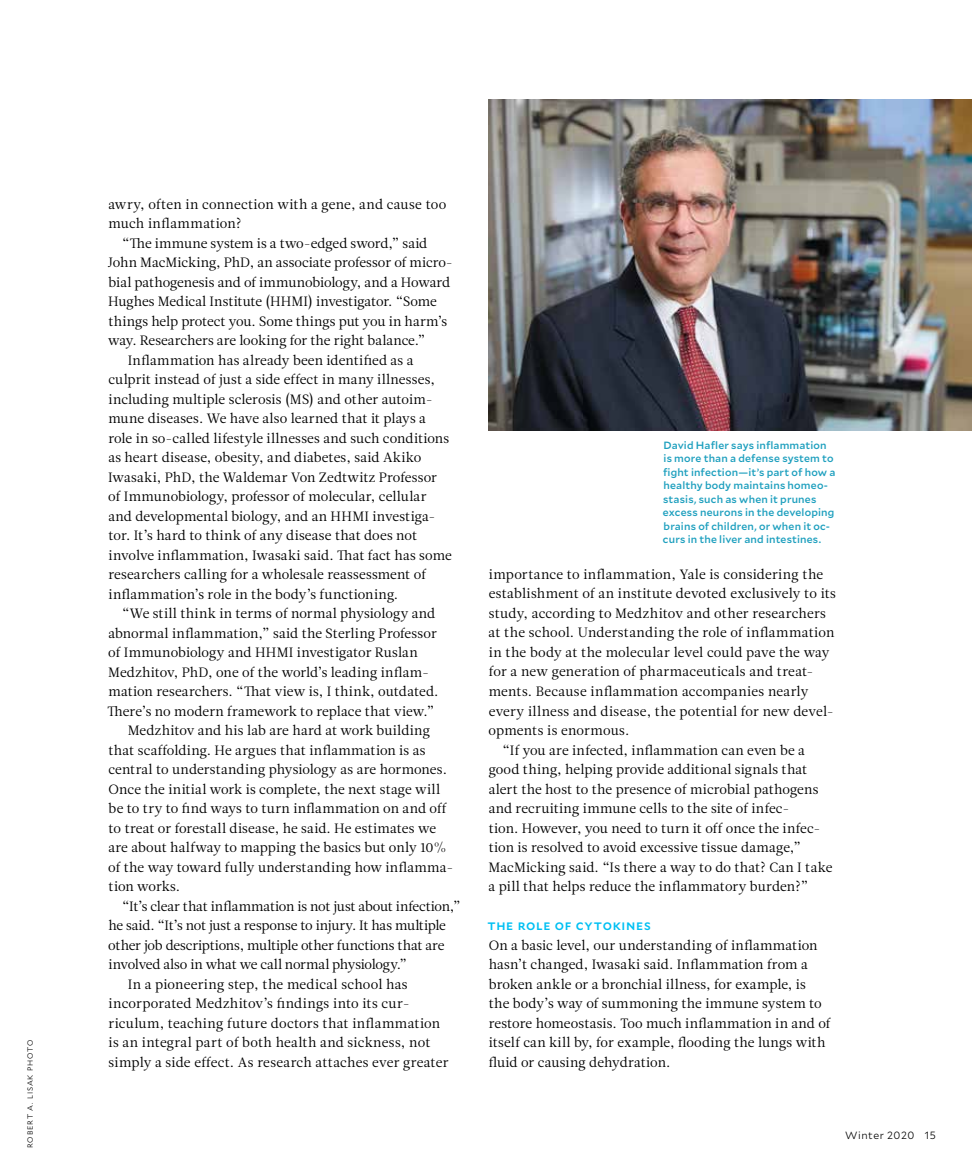
<style>
.page{position:relative;width:972px;height:1175px;background:#fff}
.page>*{position:absolute;margin:0;border:0;box-sizing:border-box;transform-origin:0 0}
.t1{font:13.5px/19.5px "Leitura News Roman 1";letter-spacing:.01em;color:#000}
.t2{font:13.5px "Leitura News Roman 1";letter-spacing:-.015em;color:#000}
.t3{font:13.5px "Leitura News Roman 1";letter-spacing:-.02em;color:#000}
.t4{font:13.5px "Leitura News Roman 1";letter-spacing:-.01em;color:#000}
.t5{font:500 13.5px "Mallory";letter-spacing:.055em;color:#00c0f3}
.t6{font:500 10.5px/13.5px "Mallory";letter-spacing:.01em;color:#1d9fbe}
.t7{font:300 10.5px "Mallory";letter-spacing:.05em;color:#000}
.t8{font:300 7.5px "Mallory";letter-spacing:.115em;color:#000}
</style>
<div class="page">
<img style="left:488px;top:99px;width:484px;height:331px">
<p class="t8" style="left:25px;top:1148px;width:110px;rotate:-90deg">ROBERT A. LISAK PHOTO</p>
<p class="t1" style="left:108px;top:194px;width:339px">awry, often in connection with a gene, and cause too much inflammation?</p>
<p class="t1" style="left:122px;top:233px;width:307px">“The immune system is a two-edged sword,” said</p>
<p class="t1" style="left:108px;top:253px;width:347px">John MacMicking, PhD, an associate professor of micro-</p>
<p class="t4" style="left:109px;top:273px;width:343px">bial pathogenesis and of immunobiology, and a Howard</p>
<p class="t1" style="left:108px;top:292px;width:330px">Hughes Medical Institute (HHMI) investigator. “Some</p>
<p class="t1" style="left:109px;top:311px;width:340px">things help protect you. Some things put you in harm’s</p>
<p class="t1" style="left:108px;top:331px;width:319px">way. Researchers are looking for the right balance.”</p>
<p class="t1" style="left:128px;top:350px;width:287px">Inflammation has already been identified as a</p>
<p class="t1" style="left:108px;top:370px;width:328px">culprit instead of just a side effect in many illnesses,</p>
<p class="t1" style="left:109px;top:389px;width:326px">including multiple sclerosis (MS) and other autoim-</p>
<p class="t1" style="left:108px;top:409px;width:319px">mune diseases. We have also learned that it plays a</p>
<p class="t1" style="left:108px;top:428px;width:343px">role in so-called lifestyle illnesses and such conditions</p>
<p class="t1" style="left:108px;top:448px;width:315px">as heart disease, obesity, and diabetes, said Akiko</p>
<p class="t1" style="left:108px;top:467px;width:330px">Iwasaki, PhD, the Waldemar Von Zedtwitz Professor</p>
<p class="t1" style="left:108px;top:487px;width:320px">of Immunobiology, professor of molecular, cellular</p>
<p class="t1" style="left:108px;top:506px;width:329px">and developmental biology, and an HHMI investiga-</p>
<p class="t1" style="left:109px;top:526px;width:310px">tor. It’s hard to think of any disease that does not</p>
<p class="t1" style="left:109px;top:545px;width:345px">involve inflammation, Iwasaki said. That fact has some</p>
<p class="t1" style="left:108px;top:565px;width:319px">researchers calling for a wholesale reassessment of</p>
<p class="t1" style="left:109px;top:584px;width:291px">inflammation’s role in the body’s functioning.</p>
<p class="t1" style="left:122px;top:604px;width:315px">“We still think in terms of normal physiology and</p>
<p class="t1" style="left:108px;top:623px;width:330px">abnormal inflammation,” said the Sterling Professor</p>
<p class="t1" style="left:108px;top:643px;width:311px">of Immunobiology and HHMI investigator Ruslan</p>
<p class="t1" style="left:108px;top:662px;width:322px">Medzhitov, PhD, one of the world’s leading inflam-</p>
<p class="t1" style="left:108px;top:682px;width:332px">mation researchers. “That view is, I think, outdated.</p>
<p class="t1" style="left:107px;top:701px;width:328px">There’s no modern framework to replace that view.”</p>
<p class="t1" style="left:128px;top:721px;width:304px">Medzhitov and his lab are hard at work building</p>
<p class="t1" style="left:109px;top:740px;width:319px">that scaffolding. He argues that inflammation is as</p>
<p class="t1" style="left:108px;top:760px;width:340px">central to understanding physiology as are hormones.</p>
<p class="t1" style="left:109px;top:779px;width:333px">Once the initial work is complete, the next stage will</p>
<p class="t1" style="left:109px;top:799px;width:339px">be to try to find ways to turn inflammation on and off</p>
<p class="t1" style="left:109px;top:818px;width:329px">to treat or forestall disease, he said. He estimates we</p>
<p class="t1" style="left:108px;top:838px;width:340px">are about halfway to mapping the basics but only 10%</p>
<p class="t1" style="left:108px;top:857px;width:347px">of the way toward fully understanding how inflamma-</p>
<p class="t1" style="left:109px;top:877px;width:73px">tion works.</p>
<p class="t2" style="left:122px;top:896px;width:340px">“It’s clear that inflammation is not just about infection,”</p>
<p class="t3" style="left:108px;top:916px;width:339px">he said. “It’s not just a response to injury. It has multiple</p>
<p class="t2" style="left:108px;top:935px;width:338px">other job descriptions, multiple other functions that are</p>
<p class="t3" style="left:109px;top:955px;width:300px">involved also in what we call normal physiology.”</p>
<p class="t1" style="left:128px;top:974px;width:282px">In a pioneering step, the medical school has</p>
<p class="t1" style="left:109px;top:994px;width:303px">incorporated Medzhitov’s findings into its cur-</p>
<p class="t1" style="left:108px;top:1013px;width:333px">riculum, teaching future doctors that inflammation</p>
<p class="t1" style="left:109px;top:1033px;width:323px">is an integral part of both health and sickness, not</p>
<p class="t1" style="left:109px;top:1052px;width:341px">simply a side effect. As research attaches ever greater</p>
<p class="t6" style="left:663px;top:437px;width:174px">David Hafler says inflammation is more than a defense system to fight infection—it’s part of how a healthy body maintains homeo&shy;stasis, such as when it prunes excess neurons in the developing brains of children, or when it oc&shy;curs in the liver and intestines.</p>
<p class="t1" style="left:489px;top:565px;width:336px">importance to inflammation, Yale is considering the</p>
<p class="t1" style="left:489px;top:584px;width:349px">establishment of an institute devoted exclusively to its</p>
<p class="t1" style="left:489px;top:603px;width:339px">study, according to Medzhitov and other researchers</p>
<p class="t1" style="left:489px;top:623px;width:347px">at the school. Understanding the role of inflammation</p>
<p class="t1" style="left:489px;top:642px;width:342px">in the body at the molecular level could pave the way</p>
<p class="t1" style="left:489px;top:662px;width:326px">for a new generation of pharmaceuticals and treat-</p>
<p class="t1" style="left:489px;top:681px;width:321px">ments. Because inflammation accompanies nearly</p>
<p class="t1" style="left:489px;top:701px;width:347px">every illness and disease, the potential for new devel-</p>
<p class="t1" style="left:489px;top:720px;width:142px">opments is enormous.</p>
<p class="t1" style="left:503px;top:740px;width:304px">“If you are infected, inflammation can even be a</p>
<p class="t1" style="left:489px;top:759px;width:320px">good thing, helping provide additional signals that</p>
<p class="t1" style="left:489px;top:779px;width:331px">alert the host to the presence of microbial pathogens</p>
<p class="t1" style="left:489px;top:798px;width:302px">and recruiting immune cells to the site of infec-</p>
<p class="t1" style="left:489px;top:818px;width:333px">tion. However, you need to turn it off once the infec-</p>
<p class="t1" style="left:489px;top:837px;width:314px">tion is resolved to avoid excessive tissue damage,”</p>
<p class="t1" style="left:489px;top:857px;width:345px">MacMicking said. “Is there a way to do that? Can I take</p>
<p class="t1" style="left:489px;top:876px;width:321px">a pill that helps reduce the inflammatory burden?”</p>
<p class="t5" style="left:487px;top:915px;width:165px">the role of cytokines</p>
<p class="t1" style="left:489px;top:935px;width:343px">On a basic level, our understanding of inflammation hasn’t changed, Iwasaki said. Inflammation from a broken ankle or a bronchial illness, for example, is<br>the body’s way of summoning the immune system to restore homeostasis. Too much inflammation in and of itself can kill by, for example, flooding the lungs with fluid or causing dehydration.</p>
<p class="t7" style="left:845px;top:1128px;width:92px">Winter 2020 15</p>
</div>
